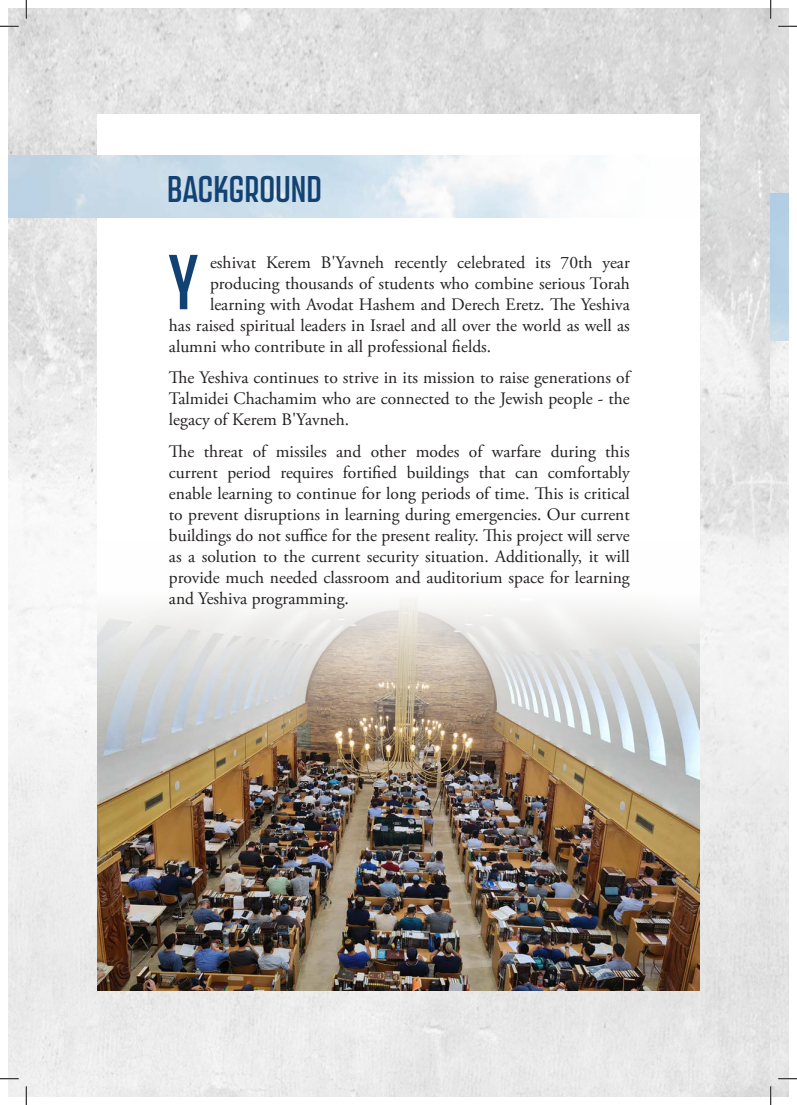
<style>
.page{position:relative;width:797px;height:1105px;background:#fff}
.page>*{position:absolute;margin:0;border:0;box-sizing:border-box;transform-origin:0 0}
.t1{font:500 78.38px "Fb Electron Con Eng";color:#114273}
.t2{font:500 37.5px "Fb Electron Con Eng";color:#114273}
.t3{font:17.5px/21px "Adobe Garamond Pro";color:#231f20;text-align:justify}
</style>
<div class="page">
<img style="left:9px;top:9px;width:779px;height:1087px">
<div style="left:97px;top:115px;width:602px;height:875px;background:#fff"></div>
<img style="left:97px;top:597px;width:602px;height:393px">
<img style="left:9px;top:156px;width:779px;height:62px">
<img style="left:770px;top:194px;width:18px;height:147px">
<svg style="left:0;top:25px;width:19px;height:2px"></svg>
<svg style="left:778px;top:25px;width:19px;height:2px"></svg>
<svg style="left:0;top:1078px;width:19px;height:1px"></svg>
<svg style="left:778px;top:1078px;width:19px;height:1px"></svg>
<svg style="left:25px;top:0;width:2px;height:19px"></svg>
<svg style="left:25px;top:1086px;width:2px;height:19px"></svg>
<svg style="left:770px;top:0;width:1px;height:19px"></svg>
<svg style="left:770px;top:1086px;width:1px;height:19px"></svg>
<p class="t2" style="left:167px;top:167px;width:156px">BACKGROUND</p>
<p class="t1" style="left:167px;top:236px;width:34px">Y</p>
<p class="t3" style="left:210px;top:252px;width:421px">eshivat Kerem B'Yavneh recently celebrated its 70th year</p>
<p class="t3" style="left:210px;top:273px;width:421px">producing thousands of students who combine serious Torah</p>
<p class="t3" style="left:210px;top:294px;width:421px">learning with Avodat Hashem and Derech Eretz. The Yeshiva</p>
<p class="t3" style="left:169px;top:315px;width:462px">has raised spiritual leaders in Israel and all over the world as well as</p>
<p class="t3" style="left:169px;top:336px;width:324px">alumni who contribute in all professional fields.</p>
<p class="t3" style="left:169px;top:368px;width:462px">The Yeshiva continues to strive in its mission to raise generations of Talmidei Chachamim who are connected to the Jewish people - the legacy of Kerem B'Yavneh.</p>
<p class="t3" style="left:169px;top:441px;width:462px">The threat of missiles and other modes of warfare during this current period requires fortified buildings that can comfortably enable learning to continue for long periods of time. This is critical to prevent disruptions in learning during emergencies. Our current buildings do not suffice for the present reality. This project will serve as a solution to the current security situation. Additionally, it will provide much needed classroom and auditorium space for learning and Yeshiva programming.</p>
</div>
